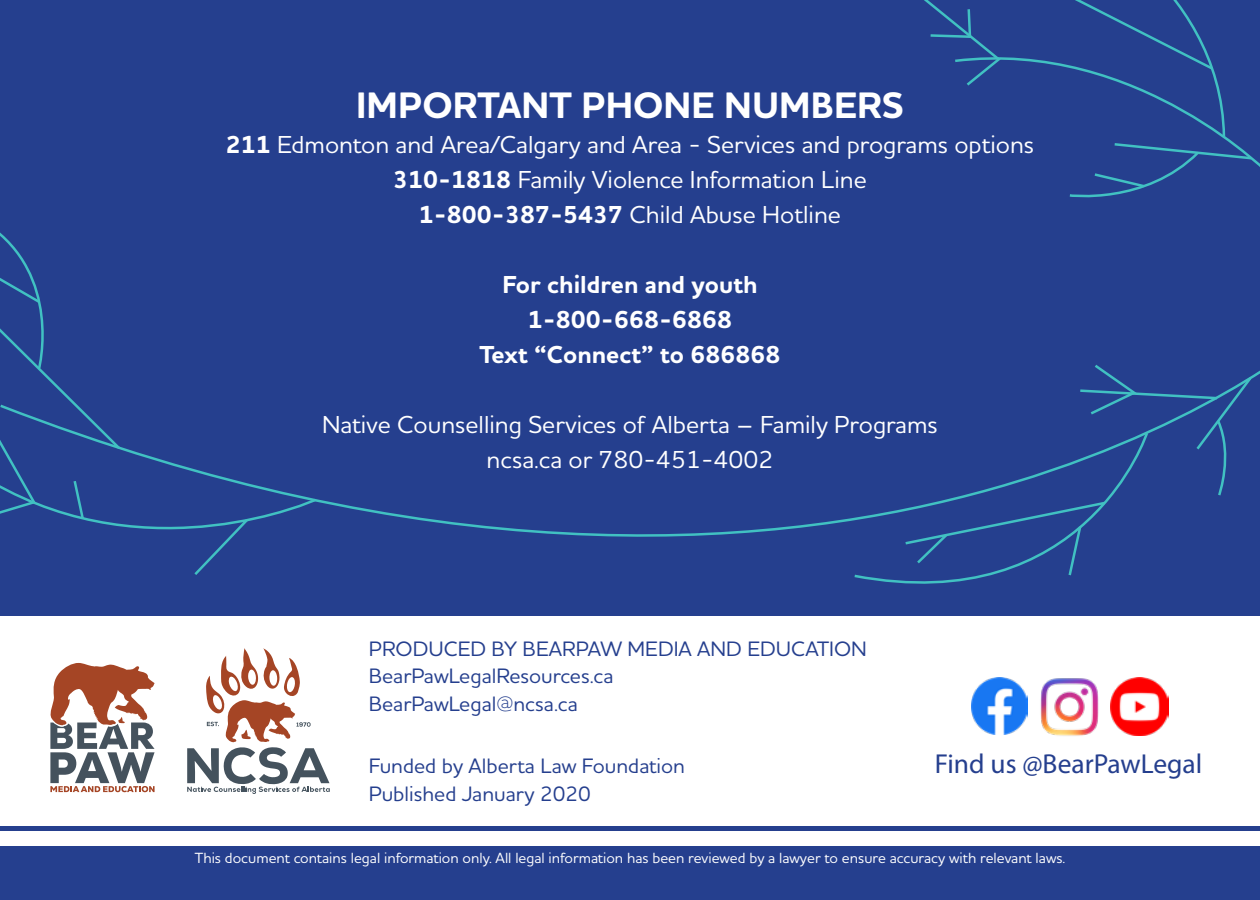
<style>
.page{position:relative;width:1260px;height:900px;background:#253f8e}
.page>*{position:absolute;margin:0;border:0;box-sizing:border-box;transform-origin:0 0}
.t1{font:700 37.5px "Houschka Pro";color:#fff}
.t2{font:27.5px "Myriad Pro";color:#253f8e}
.t3{font:500 25px "Houschka Pro";color:#fff}
.t4{font:700 25px "Houschka Pro";color:#fff}
.t5{font:500 21.25px "Houschka Pro";color:#253f8e}
.t6{font:500 15px "Houschka Pro";color:#fff}
.s1{font-weight:700}
</style>
<div class="page">
<div style="left:0;top:616px;width:1260px;height:210px;background:#fff"></div>
<div style="left:0;top:832px;width:1260px;height:14px;background:#fff"></div>
<svg style="left:924px;top:0;width:336px;height:198px"></svg>
<svg style="left:852px;top:509px;width:126px;height:75px"></svg>
<svg style="left:903px;top:364px;width:351px;height:214px"></svg>
<svg style="left:0;top:232px;width:318px;height:343px"></svg>
<svg style="left:50px;top:663px;width:105px;height:129px"></svg>
<svg style="left:187px;top:648px;width:143px;height:146px"></svg>
<img style="left:1040px;top:678px;width:71px;height:58px">
<img style="left:971px;top:678px;width:57px;height:57px">
<img style="left:1111px;top:678px;width:57px;height:57px">
<p class="t1" style="left:356px;top:81px;width:549px">IMPORTANT PHONE NUMBERS</p>
<p class="t3" style="left:226px;top:129px;width:810px"><span class="s1">211</span> Edmonton and Area/Calgary and Area - Services and programs options</p>
<p class="t3" style="left:393px;top:164px;width:475px"><span class="s1">310-1818</span> Family Violence Information Line</p>
<p class="t3" style="left:419px;top:199px;width:424px"><span class="s1">1-800-387-5437</span> Child Abuse Hotline</p>
<p class="t4" style="left:502px;top:269px;width:257px">For children and youth</p>
<p class="t4" style="left:528px;top:304px;width:206px">1-800-668-6868</p>
<p class="t4" style="left:479px;top:339px;width:303px">Text “Connect” to 686868</p>
<p class="t3" style="left:322px;top:409px;width:617px">Native Counselling Services of Alberta – Family Programs</p>
<p class="t3" style="left:486px;top:444px;width:289px">ncsa.ca or 780-451-4002</p>
<p class="t5" style="left:369px;top:635px;width:500px">PRODUCED BY BEARPAW MEDIA AND EDUCATION</p>
<p class="t5" style="left:369px;top:662px;width:246px">BearPawLegalResources.ca</p>
<p class="t5" style="left:369px;top:690px;width:211px">BearPawLegal@ncsa.ca</p>
<p class="t5" style="left:369px;top:752px;width:318px">Funded by Alberta Law Foundation</p>
<p class="t5" style="left:369px;top:780px;width:224px">Published January 2020</p>
<p class="t2" style="left:935px;top:747px;width:269px">Find us @BearPawLegal</p>
<p class="t6" style="left:195px;top:849px;width:872px">This document contains legal information only. All legal information has been reviewed by a lawyer to ensure accuracy with relevant laws.</p>
</div>
